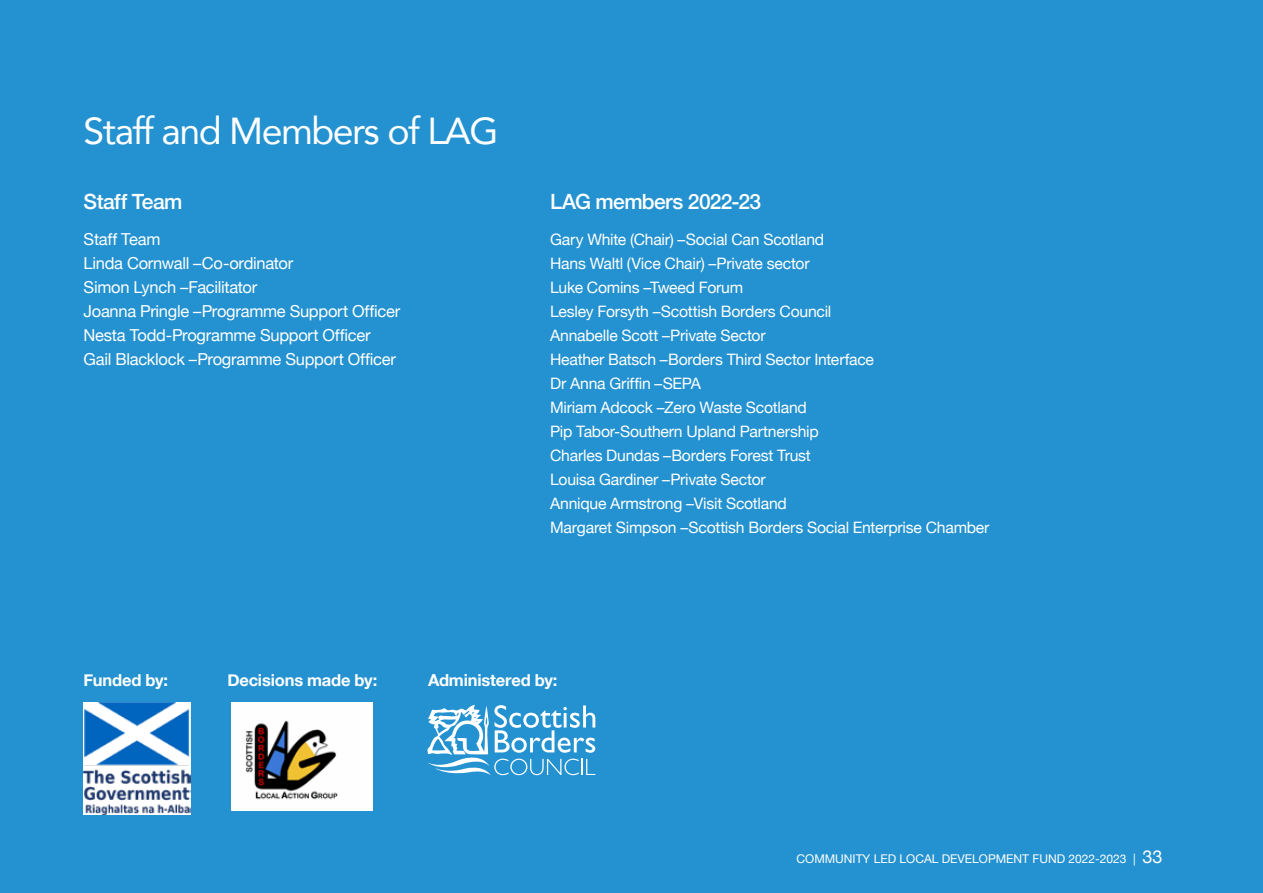
<style>
.page{position:relative;width:1263px;height:893px;background:#2492d0}
.page>*{position:absolute;margin:0;border:0;box-sizing:border-box;transform-origin:0 0}
.t1{font:37.5px "Avenir";letter-spacing:-.04em;color:#fff}
.t2{font:500 21px "Helvetica Neue";letter-spacing:-.03em;color:#fff}
.t3{font:16.5px/24px "Helvetica Neue";letter-spacing:-.015em;color:#fff}
.t4{font:700 16.5px "Helvetica Neue";letter-spacing:-.01em;color:#fff}
.t5{font:15.75px/24px "Helvetica Neue";letter-spacing:-.015em;color:#fff}
.t6{font:12px "Helvetica Neue";color:#fff}
.s1{font-size:18px}
</style>
<div class="page">
<img style="left:84px;top:702px;width:107px;height:113px">
<img style="left:231px;top:702px;width:142px;height:108px">
<svg style="left:427px;top:705px;width:168px;height:70px"></svg>
<h1 class="t1" style="left:84px;top:101px;width:417px">Staff and Members of LAG</h1>
<h2 class="t2" style="left:84px;top:185px;width:100px">Staff Team</h2>
<p class="t3" style="left:84px;top:228px;width:318px">Staff Team<br>Linda Cornwall –Co-ordinator<br>Simon Lynch –Facilitator<br>Joanna Pringle –Programme Support Officer<br>Nesta Todd-Programme Support Officer<br>Gail Blacklock –Programme Support Officer</p>
<h2 class="t2" style="left:550px;top:185px;width:213px">LAG members 2022-23</h2>
<p class="t5" style="left:550px;top:229px;width:441px">Gary White (Chair) –Social Can Scotland<br>Hans Waltl (Vice Chair) –Private sector<br>Luke Comins –Tweed Forum<br>Lesley Forsyth –Scottish Borders Council<br>Annabelle Scott –Private Sector<br>Heather Batsch –Borders Third Sector Interface<br>Dr Anna Griffin –SEPA<br>Miriam Adcock –Zero Waste Scotland<br>Pip Tabor-Southern Upland Partnership<br>Charles Dundas –Borders Forest Trust<br>Louisa Gardiner –Private Sector<br>Annique Armstrong –Visit Scotland<br>Margaret Simpson –Scottish Borders Social Enterprise Chamber</p>
<p class="t4" style="left:84px;top:665px;width:86px">Funded by:</p>
<p class="t4" style="left:227px;top:665px;width:151px">Decisions made by:</p>
<p class="t4" style="left:428px;top:665px;width:131px">Administered by:</p>
<p class="t6" style="left:797px;top:850px;width:367px">COMMUNITY LED LOCAL DEVELOPMENT FUND 2022-2023 | <span class="s1">33</span></p>
</div>
